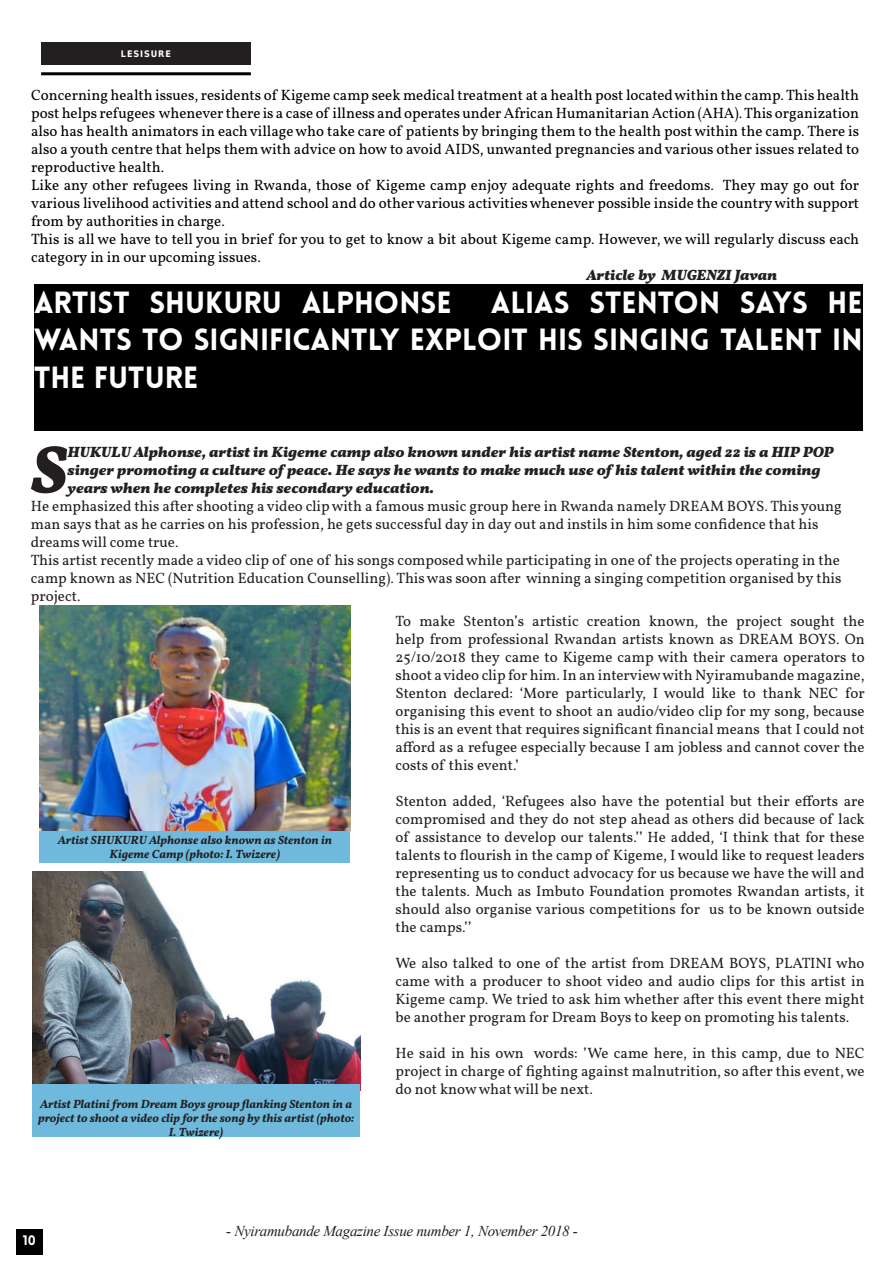
<style>
.page{position:relative;width:893px;height:1263px;background:#fff}
.page>*{position:absolute;margin:0;border:0;box-sizing:border-box;transform-origin:0 0}
.t1{font:italic 700 67.95px "Vollkorn";color:#231f20}
.Intro{font:900 30px/37.5px "Lovelo";color:#fff;text-align:justify}
.t2{font:15px/18px "Vollkorn";color:#231f20;text-align:justify}
.t3{font:15px/18px "Vollkorn";color:#000;text-align:justify}
.t4{font:italic 700 15px/18px "Vollkorn";color:#231f20}
.t5{font:italic 15px "Times New Roman";letter-spacing:-.02em;color:#231f20}
.t6{font:900 13.5px "Lovelo";color:#fff}
.Subheading{font:italic 600 12px/14.4px "Vollkorn";color:#231f20;text-align:center}
.Brief_title{font:700 9px "DejaVu Sans Condensed";letter-spacing:.1em;color:#fff}
</style>
<div class="page">
<svg style="left:16px;top:1229px;width:27px;height:25px"></svg>
<div style="left:41px;top:43px;width:210px;height:22px;background:#231f20"></div>
<hr style="left:41px;top:72px;width:210px;height:3px;background:#000">
<div style="left:34px;top:285px;width:828px;height:146px;background:#000"></div>
<img style="left:32px;top:872px;width:328px;height:212px">
<div style="left:40px;top:830px;width:310px;height:33px;background:#6fbadc"></div>
<img style="left:40px;top:605px;width:310px;height:225px">
<div style="left:32px;top:1084px;width:328px;height:53px;background:#6fbadc"></div>
<p class="Brief_title" style="left:121px;top:47px;width:52px">LESISURE</p>
<p class="t3" style="left:31px;top:86px;width:829px">Concerning health issues, residents of Kigeme camp seek medical treatment at a health post located within the camp. This health post helps refugees whenever there is a case of illness and operates under African Humanitarian Action (AHA). This organization also has health animators in each village who take care of patients by bringing them to the health post within the camp. There is also a youth centre that helps them with advice on how to avoid AIDS, unwanted pregnancies and various other issues related to reproductive health.</p>
<p class="t3" style="left:31px;top:176px;width:829px">Like any other refugees living in Rwanda, those of Kigeme camp enjoy adequate rights and freedoms. They may go out for various livelihood activities and attend school and do other various activities whenever possible inside the country with support from by authorities in charge.</p>
<p class="t3" style="left:31px;top:230px;width:829px">This is all we have to tell you in brief for you to get to know a bit about Kigeme camp. However, we will regularly discuss each category in in our upcoming issues.</p>
<p class="t4" style="left:586px;top:266px;width:192px">Article by MUGENZI Javan</p>
<p class="Intro" style="left:34px;top:284px;width:830px;text-indent:457px">ALIAS STENTON SAYS HE WANTS TO SIGNIFICANTLY EXPLOIT HIS SINGING TALENT IN THE FUTURE</p>
<p class="Intro" style="left:34px;top:284px;width:419px">ARTIST SHUKURU ALPHONSE</p>
<p class="t4" style="left:68px;top:444px;width:767px">HUKULU Alphonse, artist in Kigeme camp also known under his artist name Stenton, aged 22 is a HIP POP singer promoting a culture of peace. He says he wants to make much use of his talent within the coming years when he completes his secondary education.</p>
<p class="t2" style="left:31px;top:497px;width:812px;text-align:left">He emphasized this after shooting a video clip with a famous music group here in Rwanda namely DREAM BOYS. This young man says that as he carries on his profession, he gets successful day in day out and instils in him some confidence that his dreams will come true.</p>
<p class="t2" style="left:31px;top:551px;width:812px">This artist recently made a video clip of one of his songs composed while participating in one of the projects operating in the camp known as NEC (Nutrition Education Counselling). This was soon after winning a singing competition organised by this project.</p>
<p class="t1" style="left:31px;top:426px;width:38px">S</p>
<p class="Subheading" style="left:58px;top:833px;width:276px">Artist SHUKURU Alphonse also known as Stenton in<br>Kigeme Camp (photo: I. Twizere)</p>
<p class="Subheading" style="left:38px;top:1097px;width:317px">Artist Platini from Dream Boys group flanking Stenton in a project to shoot a video clip for the song by this artist (photo:<br>I. Twizere)</p>
<p class="t2" style="left:395px;top:612px;width:471px">To make Stenton’s artistic creation known, the project sought the help from professional Rwandan artists known as DREAM BOYS. On 25/10/2018 they came to Kigeme camp with their camera operators to shoot a video clip for him. In an interview with Nyiramubande magazine, Stenton declared: ‘More particularly, I would like to thank NEC for organising this event to shoot an audio/video clip for my song, because this is an event that requires significant financial means that I could not afford as a refugee especially because I am jobless and cannot cover the costs of this event.’</p>
<p class="t2" style="left:395px;top:792px;width:471px">Stenton added, ‘Refugees also have the potential but their efforts are compromised and they do not step ahead as others did because of lack of assistance to develop our talents.’’ He added, ‘I think that for these talents to flourish in the camp of Kigeme, I would like to request leaders representing us to conduct advocacy for us because we have the will and the talents. Much as Imbuto Foundation promotes Rwandan artists, it should also organise various competitions for us to be known outside the camps.’’</p>
<p class="t2" style="left:395px;top:954px;width:471px">We also talked to one of the artist from DREAM BOYS, PLATINI who came with a producer to shoot video and audio clips for this artist in Kigeme camp. We tried to ask him whether after this event there might be another program for Dream Boys to keep on promoting his talents.</p>
<p class="t2" style="left:395px;top:1044px;width:471px">He said in his own words: ’We came here, in this camp, due to NEC project in charge of fighting against malnutrition, so after this event, we do not know what will be next.</p>
<p class="t6" style="left:23px;top:1232px;width:15px">10</p>
<p class="t5" style="left:226px;top:1221px;width:353px">- Nyiramubande Magazine Issue number 1, November 2018 -</p>
</div>
